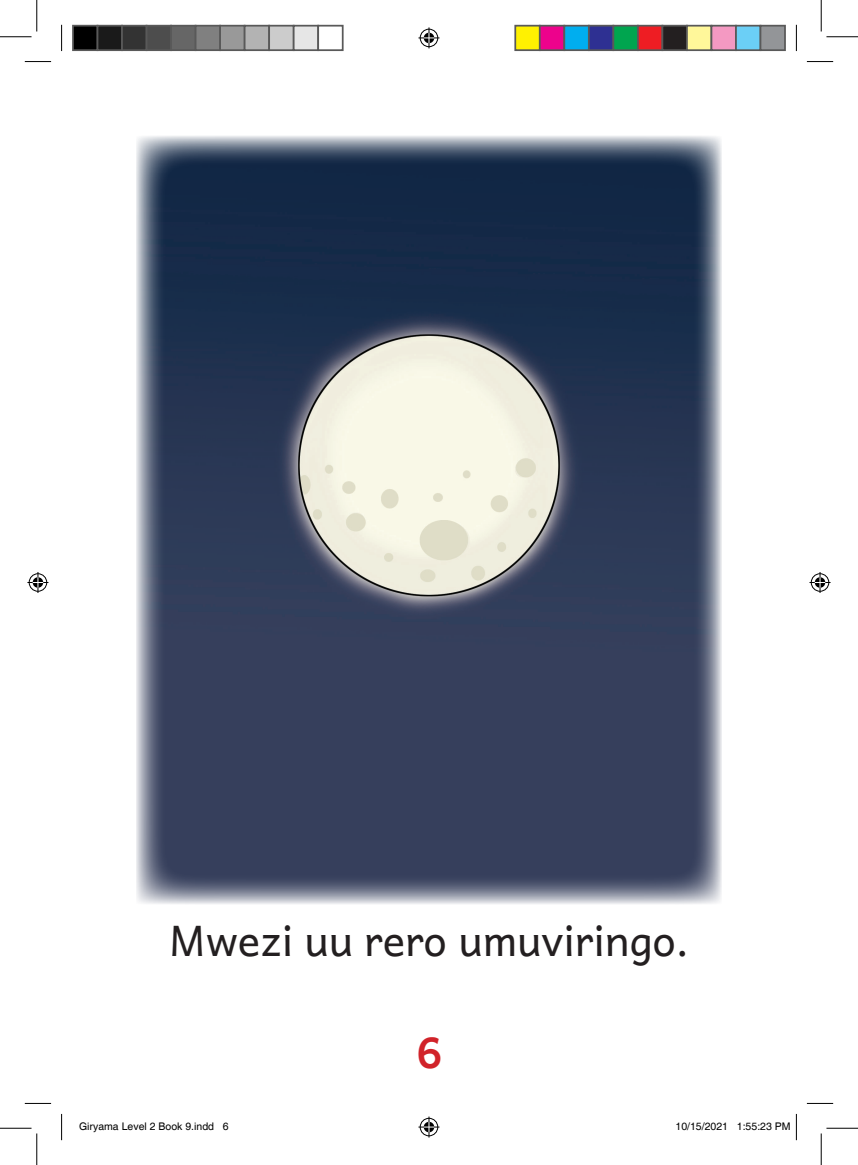
<style>
.page{position:relative;width:858px;height:1165px;background:#fff}
.page>*{position:absolute;margin:0;border:0;box-sizing:border-box;transform-origin:0 0}
.Body_Text{font:42px "Andika New Basic";color:#231f20}
.t1{font:700 42px "Andika New Basic";color:#d1232a}
.t2{font:10.5px "Helvetica";color:#000}
</style>
<div class="page">
<img style="left:136px;top:136px;width:585px;height:768px">
<svg style="left:25px;top:61px;width:26px;height:1px"></svg>
<svg style="left:806px;top:61px;width:26px;height:1px"></svg>
<svg style="left:25px;top:1103px;width:26px;height:1px"></svg>
<svg style="left:806px;top:1103px;width:26px;height:1px"></svg>
<svg style="left:61px;top:25px;width:1px;height:26px"></svg>
<svg style="left:61px;top:1114px;width:1px;height:26px"></svg>
<svg style="left:795px;top:25px;width:1px;height:26px"></svg>
<hr style="left:0;top:36px;width:32px;height:1px;background:#000">
<hr style="left:826px;top:36px;width:31px;height:1px;background:#000">
<hr style="left:0;top:1128px;width:32px;height:1px;background:#000">
<hr style="left:826px;top:1128px;width:31px;height:1px;background:#000">
<hr style="left:36px;top:0;width:1px;height:32px;background:#000">
<hr style="left:36px;top:1133px;width:1px;height:32px;background:#000">
<hr style="left:820px;top:0;width:1px;height:32px;background:#000">
<hr style="left:820px;top:1133px;width:1px;height:32px;background:#000">
<svg style="left:418px;top:27px;width:21px;height:21px"></svg>
<svg style="left:418px;top:1116px;width:21px;height:21px"></svg>
<svg style="left:27px;top:572px;width:21px;height:21px"></svg>
<svg style="left:809px;top:572px;width:21px;height:21px"></svg>
<div style="left:73px;top:26px;width:24px;height:24px;background:#000"></div>
<div style="left:72px;top:25px;width:26px;height:26px;border:2px solid #595959"></div>
<div style="left:97px;top:26px;width:25px;height:24px;background:#1a1a1a"></div>
<div style="left:97px;top:25px;width:26px;height:26px;border:2px solid #595959"></div>
<div style="left:122px;top:26px;width:24px;height:24px;background:#333"></div>
<div style="left:121px;top:25px;width:26px;height:26px;border:2px solid #595959"></div>
<div style="left:146px;top:26px;width:25px;height:24px;background:#4d4d4d"></div>
<div style="left:146px;top:25px;width:26px;height:26px;border:2px solid #595959"></div>
<div style="left:171px;top:26px;width:24px;height:24px;background:#666"></div>
<div style="left:170px;top:25px;width:26px;height:26px;border:2px solid #595959"></div>
<div style="left:195px;top:26px;width:25px;height:24px;background:#808080"></div>
<div style="left:195px;top:25px;width:26px;height:26px;border:2px solid #595959"></div>
<div style="left:220px;top:26px;width:24px;height:24px;background:#999"></div>
<div style="left:219px;top:25px;width:26px;height:26px;border:2px solid #595959"></div>
<div style="left:244px;top:26px;width:25px;height:24px;background:#b3b3b3"></div>
<div style="left:244px;top:25px;width:26px;height:26px;border:2px solid #595959"></div>
<div style="left:269px;top:26px;width:24px;height:24px;background:#ccc"></div>
<div style="left:268px;top:25px;width:26px;height:26px;border:2px solid #595959"></div>
<div style="left:293px;top:26px;width:25px;height:24px;background:#e6e6e6"></div>
<div style="left:293px;top:25px;width:26px;height:26px;border:2px solid #595959"></div>
<div style="left:317px;top:25px;width:26px;height:26px;border:2px solid #595959"></div>
<div style="left:515px;top:26px;width:24px;height:24px;background:#fff101"></div>
<div style="left:514px;top:25px;width:26px;height:26px;border:2px solid #595959"></div>
<div style="left:539px;top:26px;width:25px;height:24px;background:#ed028c"></div>
<div style="left:538px;top:25px;width:27px;height:26px;border:2px solid #595959"></div>
<div style="left:564px;top:26px;width:24px;height:24px;background:#00aeef"></div>
<div style="left:563px;top:25px;width:26px;height:26px;border:2px solid #595959"></div>
<div style="left:588px;top:26px;width:25px;height:24px;background:#2e3092"></div>
<div style="left:587px;top:25px;width:27px;height:26px;border:2px solid #595959"></div>
<div style="left:613px;top:26px;width:24px;height:24px;background:#00a54f"></div>
<div style="left:612px;top:25px;width:26px;height:26px;border:2px solid #595959"></div>
<div style="left:637px;top:26px;width:25px;height:24px;background:#ee1d23"></div>
<div style="left:636px;top:25px;width:27px;height:26px;border:2px solid #595959"></div>
<div style="left:662px;top:26px;width:24px;height:24px;background:#231f20"></div>
<div style="left:661px;top:25px;width:26px;height:26px;border:2px solid #595959"></div>
<div style="left:686px;top:26px;width:25px;height:24px;background:#fff79a"></div>
<div style="left:685px;top:25px;width:27px;height:26px;border:2px solid #595959"></div>
<div style="left:711px;top:26px;width:24px;height:24px;background:#f499c2"></div>
<div style="left:710px;top:25px;width:26px;height:26px;border:2px solid #595959"></div>
<div style="left:735px;top:26px;width:25px;height:24px;background:#6bcff6"></div>
<div style="left:734px;top:25px;width:27px;height:26px;border:2px solid #595959"></div>
<div style="left:760px;top:26px;width:24px;height:24px;background:#939598"></div>
<div style="left:759px;top:25px;width:26px;height:26px;border:2px solid #595959"></div>
<svg style="left:795px;top:1114px;width:1px;height:26px"></svg>
<p class="Body_Text" style="left:169px;top:902px;width:521px">Mwezi uu rero umuviringo.</p>
<h1 class="t1" style="left:416px;top:1014px;width:26px">6</h1>
<p class="t2" style="left:79px;top:1120px;width:151px">Giryama Level 2 Book 9.indd 6</p>
<p class="t2" style="left:675px;top:1120px;width:116px">10/15/2021 1:55:23 PM</p>
</div>
